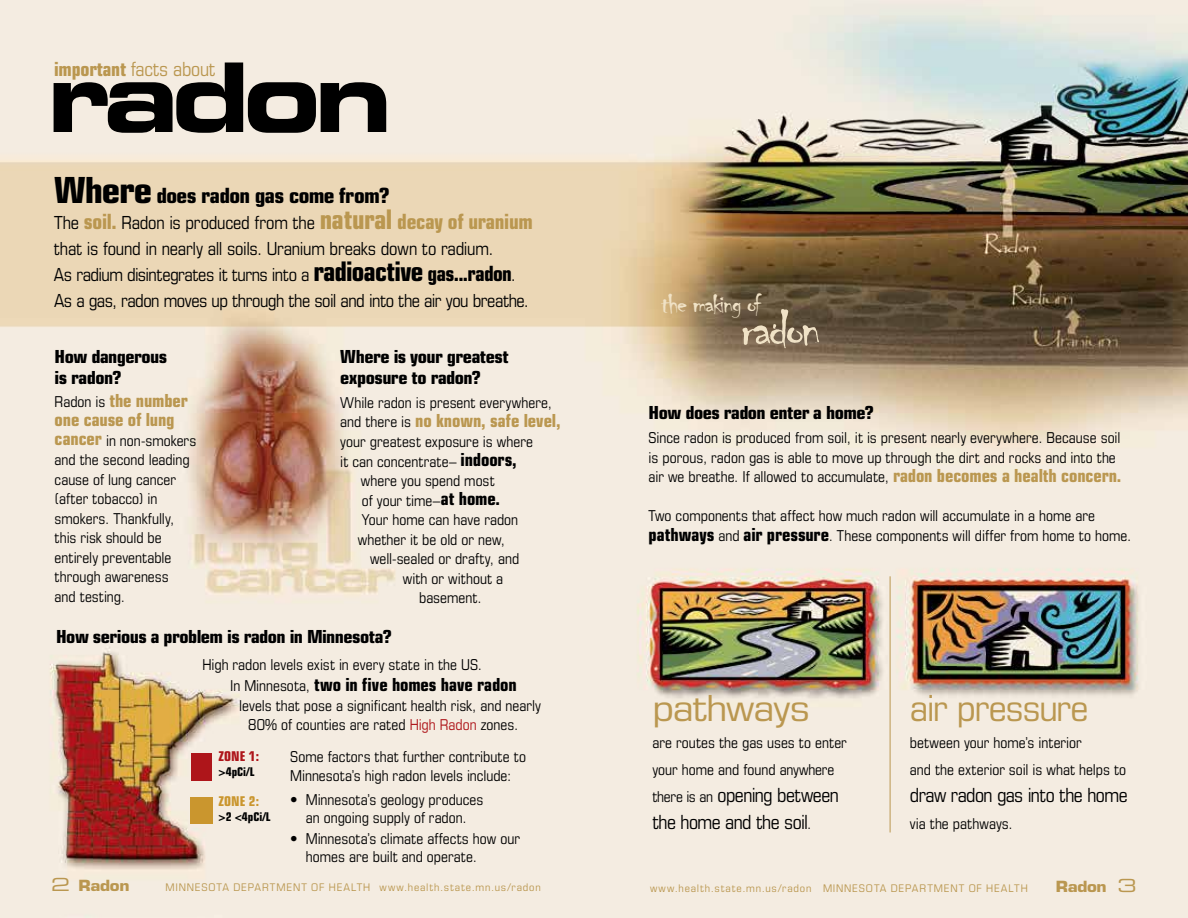
<style>
.page{position:relative;width:1188px;height:918px;background:#fff}
.page>*{position:absolute;margin:0;border:0;box-sizing:border-box;transform-origin:0 0}
.t1{font:96px "Eurostile LT Std Bold Ex 2";color:#000}
.t2{font:55.95px "Chiller";letter-spacing:-.06em;color:#f0e2c6;scale:1.1 1}
.t3{font:condensed 36px "Eurostile LT Std";letter-spacing:-.03em;color:#ba9750;scale:1.1 1}
.t4{font:condensed 36px "Eurostile LT Std";letter-spacing:-.03em;color:#ba9750;scale:1.25 1}
.t5{font:27.9px "Chiller";letter-spacing:-.055em;color:#f0e2c6;scale:1.1 1}
.t6{font:700 condensed 21px "Eurostile LT Std";letter-spacing:-.03em;color:#000;scale:1.1 1}
.t7{font:condensed 19.5px "Eurostile LT Std";letter-spacing:-.03em;color:#000}
.t8{font:condensed 19.5px "Eurostile LT Std";letter-spacing:-.01em;color:#ba9750}
.t9{font:condensed 18px/26.2px "Eurostile LT Std";letter-spacing:-.02em;color:#000}
.t10{font:700 condensed 18px "Eurostile LT Std";letter-spacing:-.03em;color:#000;scale:1.1 1}
.t11{font:700 condensed 18px "Eurostile LT Std";letter-spacing:-.01em;color:#ba9750}
.t12{font:700 condensed 18px "Eurostile LT Std";letter-spacing:-.005em;color:#000}
.t13{font:condensed 15px/19.5px "Eurostile LT Std";color:#000}
.t14{font:700 15px "Eurostile LT Std";letter-spacing:-.02em;color:#ba9750;scale:1.1 1}
.t15{font:700 condensed 13.5px "Eurostile LT Std";color:#ae151a}
.t16{font:700 condensed 13.5px "Eurostile LT Std";color:#ca962e}
.t17{font:700 condensed 12px "Eurostile LT Std";color:#000101}
.t18{font:condensed 10.5px "Eurostile LT Std";letter-spacing:.07em;color:#ba9750;scale:1.1 1}
.s1{font-weight:700}
.s2{font-size:36px}
.s3{font-weight:700;font-size:21px;color:#ba9750}
.s4{font-weight:700;font-size:27px;color:#ba9750}
.s5{font-weight:700;font-size:27px}
.s6{font-weight:700;font-size:21px}
.s7{font-weight:400;font-size:15px;color:#000}
.s8{font-weight:700;font-size:18px;color:#ba9750}
.s9{font-weight:700;font-size:18px}
.s10{font-weight:400;font-size:15px}
.s11{color:#ae151a}
.s12{font-family:"Eurostile LT Std Ex 2";font-weight:400;font-size:18px}
.s13{font-size:15px}
</style>
<div class="page">
<img style="left:0;top:0;width:1188px;height:918px">
<hr style="left:890px;top:576px;width:1px;height:256px;background:#ba9750">
<div style="left:191px;top:753px;width:21px;height:28px;background:#ae151a"></div>
<div style="left:190px;top:797px;width:23px;height:27px;background:#ca962e"></div>
<p class="t8" style="left:54px;top:57px;width:163px"><span class="s1">important</span> facts about</p>
<h1 class="t1" style="left:47px;top:30px;width:347px">radon</h1>
<p class="t6" style="left:54px;top:182px;width:306px"><span class="s2">Where</span> does radon gas come from?</p>
<p class="t9" style="left:54px;top:209px;width:480px">The <span class="s3">soil.</span> Radon is produced from the <span class="s4">natural</span> <span class="s3">decay of uranium </span>that is found in nearly all soils. Uranium breaks down to radium.<br>As radium disintegrates it turns into a <span class="s5">radioactive</span> <span class="s6">gas...radon</span>.<br>As a gas, radon moves up through the soil and into the air you breathe.</p>
<p class="t10" style="left:55px;top:346px;width:104px">How dangerous</p>
<p class="t10" style="left:340px;top:346px;width:155px">Where is your greatest</p>
<p class="t10" style="left:55px;top:367px;width:62px">is radon?</p>
<p class="t10" style="left:340px;top:367px;width:129px">exposure to radon?</p>
<p class="t11" style="left:55px;top:389px;width:135px"><span class="s7">Radon is</span> the number</p>
<p class="t13" style="left:340px;top:393px;width:213px">While radon is present everywhere,</p>
<p class="t11" style="left:55px;top:409px;width:121px">one cause of lung</p>
<p class="t11" style="left:340px;top:410px;width:222px"><span class="s7">and there is</span> no known, safe level,</p>
<p class="t13" style="left:55px;top:430px;width:143px"><span class="s8">cancer</span> in non-smokers</p>
<p class="t13" style="left:340px;top:432px;width:194px">your greatest exposure is where</p>
<p class="t13" style="left:55px;top:450px;width:137px">and the second leading</p>
<p class="t13" style="left:340px;top:451px;width:178px">it can concentrate– <span class="s9">indoors,</span></p>
<p class="t13" style="left:55px;top:469px;width:123px">cause of lung cancer</p>
<p class="t13" style="left:361px;top:471px;width:135px">where you spend most</p>
<p class="t13" style="left:55px;top:489px;width:104px">(after tobacco) in</p>
<p class="t13" style="left:362px;top:490px;width:140px">of your time–<span class="s9">at home.</span></p>
<p class="t13" style="left:55px;top:508px;width:121px">smokers. Thankfully,</p>
<p class="t13" style="left:362px;top:510px;width:158px">Your home can have radon</p>
<p class="t13" style="left:55px;top:528px;width:109px">this risk should be</p>
<p class="t13" style="left:358px;top:529px;width:149px">whether it be old or new,</p>
<p class="t13" style="left:55px;top:547px;width:118px">entirely preventable</p>
<p class="t13" style="left:370px;top:549px;width:151px">well-sealed or drafty, and</p>
<p class="t13" style="left:55px;top:567px;width:116px">through awareness</p>
<p class="t13" style="left:403px;top:568px;width:102px">with or without a</p>
<p class="t13" style="left:55px;top:586px;width:72px">and testing.</p>
<p class="t13" style="left:419px;top:588px;width:64px">basement.</p>
<p class="t10" style="left:56px;top:626px;width:306px">How serious a problem is radon in Minnesota?</p>
<p class="t13" style="left:202px;top:655px;width:281px">High radon levels exist in every state in the US.</p>
<p class="t12" style="left:230px;top:674px;width:288px"><span class="s10">In Minnesota,</span> two in five homes have radon</p>
<p class="t13" style="left:248px;top:696px;width:294px;text-indent:-9px">levels that pose a significant health risk, and nearly<br>80% of counties are rated <span class="s11">High Radon</span> zones.</p>
<p class="t15" style="left:219px;top:748px;width:42px">ZONE 1:</p>
<p class="t13" style="left:290px;top:747px;width:237px">Some factors that further contribute to</p>
<p class="t17" style="left:219px;top:765px;width:38px">&gt;4pCi/L</p>
<p class="t13" style="left:290px;top:766px;width:223px">Minnesota’s high radon levels include:</p>
<p class="t16" style="left:219px;top:793px;width:42px">ZONE 2:</p>
<p class="t13" style="left:290px;top:790px;width:195px">• Minnesota’s geology produces</p>
<p class="t17" style="left:219px;top:810px;width:54px">&gt;2 &lt;4pCi/L</p>
<p class="t13" style="left:306px;top:808px;width:162px">an ongoing supply of radon.</p>
<p class="t13" style="left:306px;top:830px;width:216px;line-height:18px;text-indent:-16px">• Minnesota’s climate affects how our homes are built and operate.</p>
<p class="t14" style="left:51px;top:876px;width:73px"><span class="s12">2</span> Radon</p>
<p class="t18" style="left:166px;top:881px;width:343px">MINNESOTA DEPARTMENT OF HEALTH www.health.state.mn.us/radon</p>
<p class="t5" style="left:661px;top:288px;width:92px">the making of</p>
<h1 class="t2" style="left:740px;top:297px;width:76px">radon</h1>
<p class="t10" style="left:649px;top:402px;width:206px">How does radon enter a home?</p>
<p class="t13" style="left:649px;top:428px;width:474px">Since radon is produced from soil, it is present nearly everywhere. Because soil is porous, radon gas is able to move up through the dirt and rocks and into the air we breathe. If allowed to accumulate, <span class="s8">radon becomes a health concern.</span></p>
<p class="t13" style="left:649px;top:506px;width:484px">Two components that affect how much radon will accumulate in a home are <span class="s9">pathways</span> and <span class="s9">air pressure</span>. These components will differ from home to home.</p>
<h1 class="t4" style="left:652px;top:687px;width:128px">pathways</h1>
<p class="t3" style="left:910px;top:687px;width:164px">air pressure</p>
<p class="t13" style="left:652px;top:733px;width:196px">are routes the gas uses to enter</p>
<p class="t13" style="left:910px;top:733px;width:173px">between your home’s interior</p>
<p class="t13" style="left:652px;top:760px;width:183px">your home and found anywhere</p>
<p class="t13" style="left:910px;top:760px;width:218px">and the exterior soil is what helps to</p>
<p class="t7" style="left:652px;top:783px;width:188px"><span class="s13">there is an</span> opening between</p>
<p class="t7" style="left:910px;top:783px;width:219px">draw radon gas into the home</p>
<p class="t7" style="left:652px;top:810px;width:160px">the home and the soil<span class="s13">.</span></p>
<p class="t13" style="left:910px;top:814px;width:104px">via the pathways.</p>
<p class="t18" style="left:650px;top:882px;width:345px">www.health.state.mn.us/radon MINNESOTA DEPARTMENT OF HEALTH</p>
<p class="t14" style="left:1056px;top:877px;width:75px">Radon <span class="s12">3</span></p>
</div>
